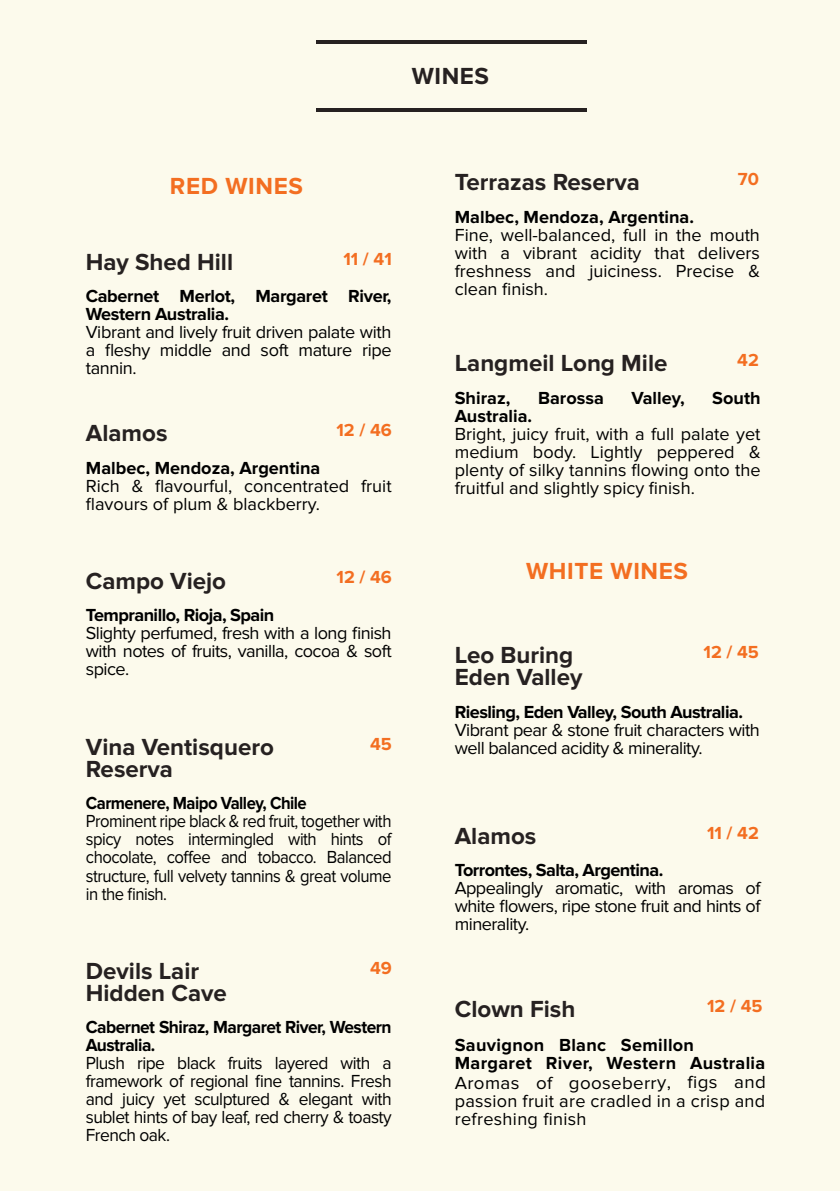
<style>
.page{position:relative;width:840px;height:1191px;background:#fff}
.page>*{position:absolute;margin:0;border:0;box-sizing:border-box;transform-origin:0 0}
.t1{font:700 24.2px/22.2px "Proxima Nova";color:#262121}
.t2{font:700 24.2px "Proxima Nova";letter-spacing:.025em;color:#f36e21}
.t3{font:18px/18px "Proxima Nova";letter-spacing:-.03em;color:#000;text-align:justify}
.t4{font:18px/18px "Proxima Nova";letter-spacing:-.03em;color:#000;text-align:justify;scale:.92 1}
.t5{font:700 18px/18px "Proxima Nova";letter-spacing:-.02em;color:#000}
.t6{font:18px/18px "Proxima Nova";letter-spacing:-.03em;color:#000;text-align:justify;scale:.96 1}
.t7{font:700 18px "Proxima Nova";color:#000}
.t8{font:18px/18px "Proxima Nova";color:#000}
.t9{font:700 18px/18px "Proxima Nova";letter-spacing:.02em;color:#000}
.t10{font:700 18px/18px "Proxima Nova";letter-spacing:-.02em;color:#000;scale:.96 1}
.t11{font:700 18px "Proxima Nova";color:#f36e21}
.t12{font:700 18px "Proxima Nova";letter-spacing:-.02em;color:#000;scale:.92 1}
</style>
<div class="page">
<div style="left:0;top:0;width:839px;height:1191px;background:#fcfaec"></div>
<hr style="left:315px;top:108px;width:271px;height:3px;background:#262121">
<hr style="left:315px;top:40px;width:271px;height:3px;background:#262121">
<h1 class="t1" style="left:411px;top:66px;width:79px">WINES</h1>
<h1 class="t2" style="left:170px;top:172px;width:134px">RED WINES</h1>
<p class="t11" style="left:343px;top:248px;width:50px">11 / 41</p>
<p class="t5" style="left:86px;top:287px;width:307px">Cabernet Merlot, Margaret River,<br>Western Australia.</p>
<p class="t3" style="left:86px;top:323px;width:307px">Vibrant and lively fruit driven palate with a fleshy middle and soft mature ripe tannin.</p>
<h1 class="t1" style="left:86px;top:251px;width:149px">Hay Shed Hill</h1>
<h1 class="t1" style="left:86px;top:422px;width:83px">Alamos</h1>
<p class="t11" style="left:336px;top:420px;width:57px">12 / 46</p>
<p class="t7" style="left:86px;top:457px;width:236px">Malbec, Mendoza, Argentina</p>
<p class="t8" style="left:86px;top:477px;width:307px">Rich &amp; flavourful, concentrated fruit flavours of plum &amp; blackberry.</p>
<h1 class="t1" style="left:86px;top:570px;width:142px">Campo Viejo</h1>
<p class="t11" style="left:336px;top:567px;width:57px">12 / 46</p>
<p class="t5" style="left:86px;top:606px;width:190px">Tempranillo, Rioja, Spain</p>
<p class="t3" style="left:86px;top:624px;width:307px">Slighty perfumed, fresh with a long finish with notes of fruits, vanilla, cocoa &amp; soft spice.</p>
<h1 class="t1" style="left:86px;top:736px;width:189px">Vina Ventisquero<br>Reserva</h1>
<p class="t11" style="left:370px;top:733px;width:23px">45</p>
<p class="t12" style="left:86px;top:792px;width:241px">Carmenere, Maipo Valley, Chile</p>
<p class="t4" style="left:86px;top:812px;width:333px">Prominent ripe black &amp; red fruit, together with spicy notes intermingled with hints of chocolate, co-ee and tobacco. Balanced structure, full velvety tannins &amp; great volume in the finish.</p>
<h1 class="t1" style="left:86px;top:960px;width:142px">Devils Lair<br>Hidden Cave</h1>
<p class="t11" style="left:370px;top:957px;width:23px">49</p>
<p class="t10" style="left:86px;top:1018px;width:320px">Cabernet Shiraz, Margaret River, Western<br>Australia.</p>
<p class="t6" style="left:86px;top:1054px;width:320px">Plush ripe black fruits layered with a framework of regional fine tannins. Fresh and juicy yet sculptured &amp; elegant with sublet hints of bay leaf, red cherry &amp; toasty French oak.</p>
<h1 class="t1" style="left:454px;top:172px;width:186px">Terrazas Reserva</h1>
<p class="t11" style="left:737px;top:169px;width:23px">70</p>
<p class="t7" style="left:454px;top:207px;width:241px">Malbec, Mendoza, Argentina.</p>
<p class="t3" style="left:454px;top:226px;width:306px">Fine, well-balanced, full in the mouth with a vibrant acidity that delivers freshness and juiciness. Precise &amp; clean finish.</p>
<h1 class="t1" style="left:454px;top:353px;width:214px">Langmeil Long Mile</h1>
<p class="t11" style="left:736px;top:350px;width:23px">42</p>
<p class="t5" style="left:454px;top:389px;width:57px">Shiraz,</p>
<p class="t5" style="left:537px;top:389px;width:67px">Barossa</p>
<p class="t5" style="left:631px;top:389px;width:55px">Valley,</p>
<p class="t5" style="left:711px;top:389px;width:50px">South</p>
<p class="t7" style="left:454px;top:405px;width:79px">Australia.</p>
<p class="t3" style="left:454px;top:425px;width:307px">Bright, juicy fruit, with a full palate yet medium body. Lightly peppered &amp; plenty of silky tannins flowing onto the fruitful and slightly spicy finish.</p>
<h1 class="t2" style="left:526px;top:557px;width:163px">WHITE WINES</h1>
<h1 class="t1" style="left:454px;top:644px;width:129px">Leo Buring<br>Eden Valley</h1>
<p class="t11" style="left:703px;top:641px;width:57px">12 / 45</p>
<p class="t5" style="left:454px;top:703px;width:289px">Riesling, Eden Valley, South Australia.</p>
<p class="t3" style="left:454px;top:721px;width:306px">Vibrant pear &amp; stone fruit characters with well balanced acidity &amp; minerality.</p>
<h1 class="t1" style="left:454px;top:825px;width:83px">Alamos</h1>
<p class="t11" style="left:706px;top:823px;width:53px">11 / 42</p>
<p class="t5" style="left:454px;top:861px;width:210px">Torrontes, Salta, Argentina.</p>
<p class="t3" style="left:454px;top:879px;width:307px">Appealingly aromatic, with aromas of white flowers, ripe stone fruit and hints of minerality.</p>
<p class="t11" style="left:706px;top:996px;width:57px">12 / 45</p>
<p class="t9" style="left:454px;top:1036px;width:312px">Sauvignon Blanc Semillon<br>Margaret River, Western Australia</p>
<p class="t3" style="left:454px;top:1073px;width:312px">Aromas of gooseberry, figs and passion fruit are cradled in a crisp and refreshing finish</p>
<h1 class="t1" style="left:454px;top:998px;width:122px">Clown Fish</h1>
</div>
